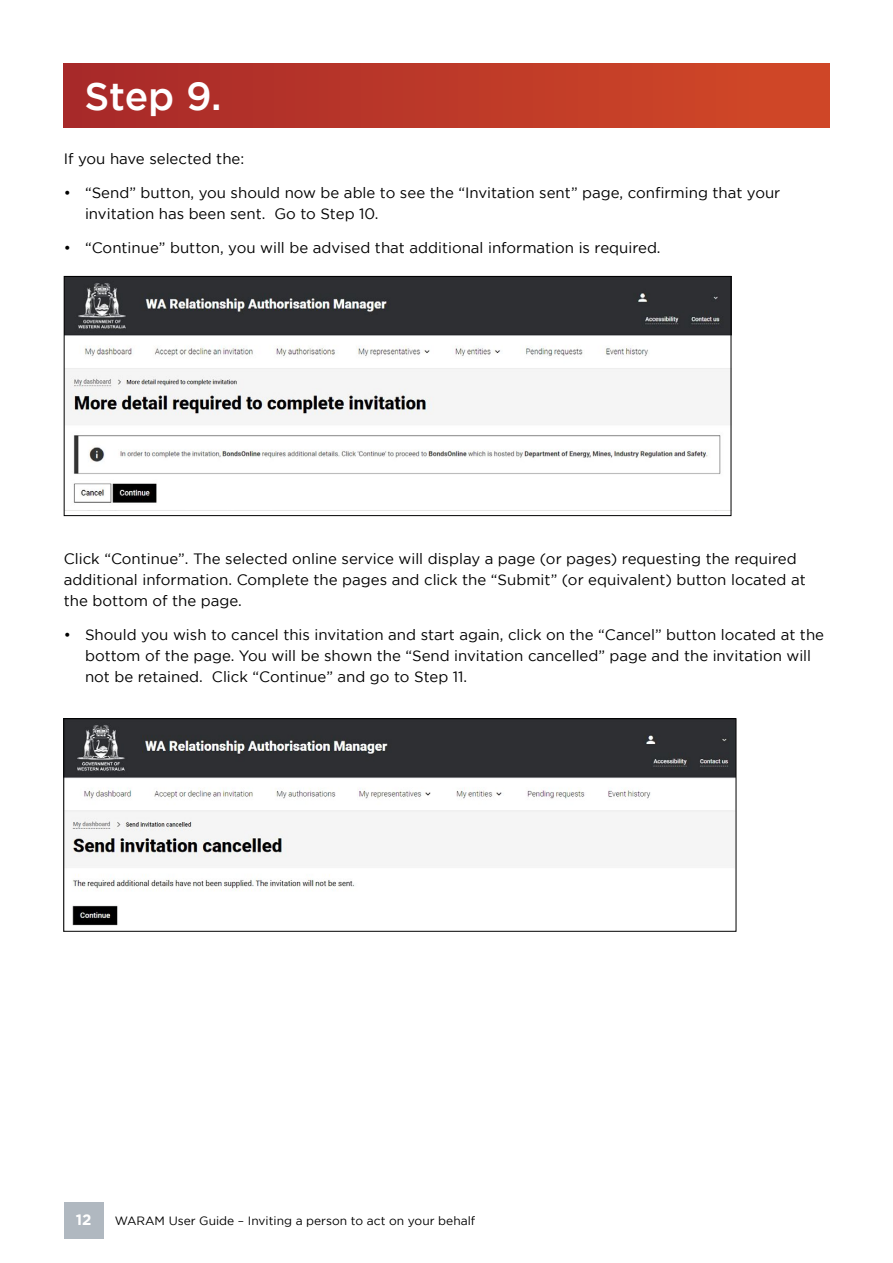
<style>
.page{position:relative;width:893px;height:1263px;background:#fff}
.page>*{position:absolute;margin:0;border:0;box-sizing:border-box;transform-origin:0 0}
.Heading_1_Steps{font:500 39px "Gotham";color:#fff}
.Body_copy{font:15px/21px "Gotham";color:#000}
.t1{font:700 15px "Gotham";color:#fff}
.t2{font:12px "Gotham";color:#000}
</style>
<div class="page">
<div style="left:64px;top:64px;width:765px;height:64px;background:linear-gradient(to right,#a7292a,#d24927)"></div>
<div style="left:64px;top:1202px;width:39px;height:37px;background:#b0b8c0"></div>
<img style="left:66px;top:278px;width:663px;height:225px">
<div style="left:64px;top:276px;width:667px;height:240px;border:1px solid #000"></div>
<img style="left:65px;top:720px;width:669px;height:206px">
<div style="left:63px;top:718px;width:673px;height:214px;border:1px solid #000"></div>
<p class="Heading_1_Steps" style="left:85px;top:74px;width:139px">Step 9.</p>
<p class="Body_copy" style="left:64px;top:148px;width:182px">If you have selected the:</p>
<p class="Body_copy" style="left:85px;top:182px;width:697px;text-indent:-21px">• “Send” button, you should now be able to see the “Invitation sent” page, confirming that your invitation has been sent. Go to Step 10.</p>
<p class="Body_copy" style="left:64px;top:236px;width:598px">• “Continue” button, you will be advised that additional information is required.</p>
<p class="Body_copy" style="left:64px;top:548px;width:743px">Click “Continue”. The selected online service will display a page (or pages) requesting the required additional information. Complete the pages and click the “Submit” (or equivalent) button located at the bottom of the page.</p>
<p class="Body_copy" style="left:85px;top:623px;width:741px;text-indent:-21px">• Should you wish to cancel this invitation and start again, click on the “Cancel” button located at the bottom of the page. You will be shown the “Send invitation cancelled” page and the invitation will not be retained. Click “Continue” and go to Step 11.</p>
<p class="t1" style="left:76px;top:1211px;width:17px">12</p>
<p class="t2" style="left:115px;top:1214px;width:362px">WARAM User Guide – Inviting a person to act on your behalf</p>
</div>
